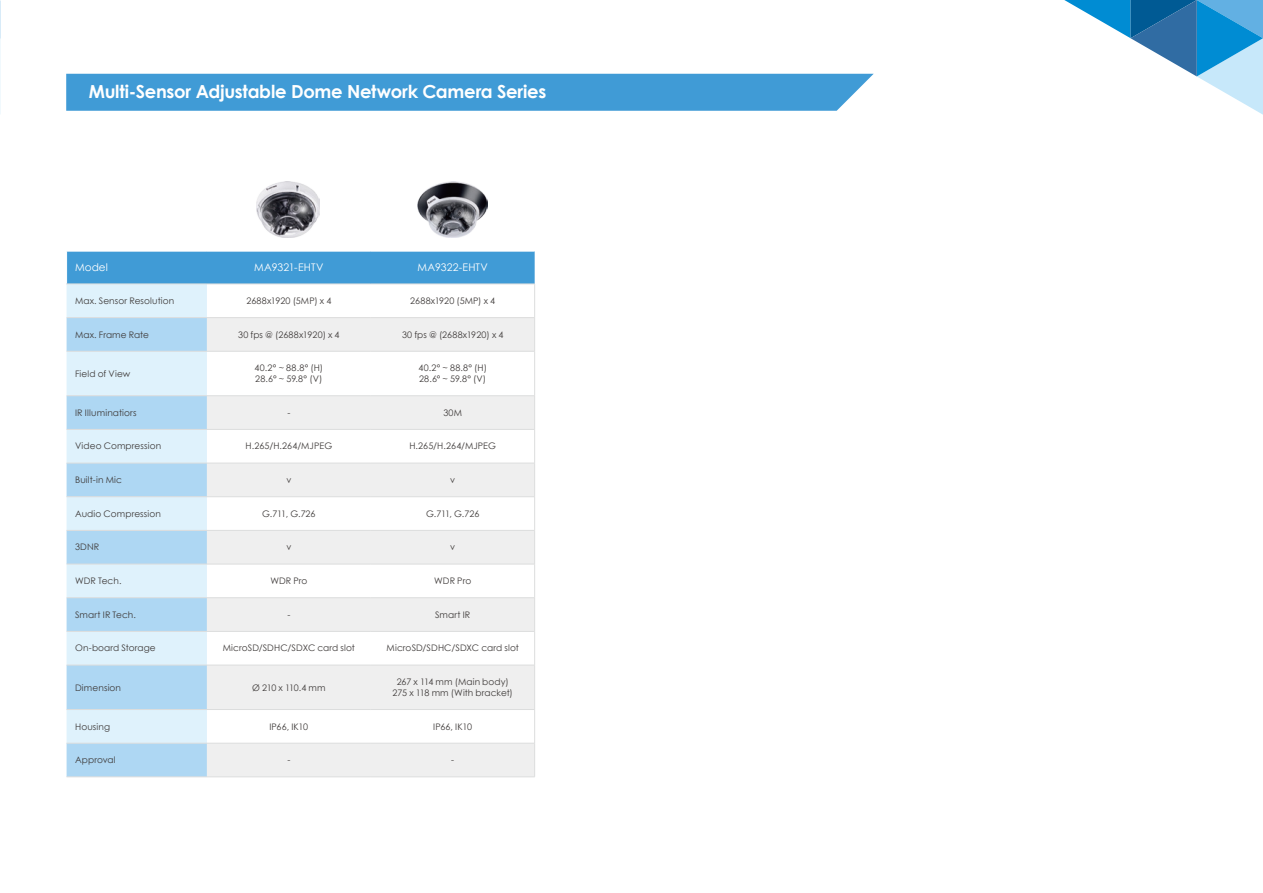
<style>
.page{position:relative;width:1263px;height:893px;background:#fff}
.page>*{position:absolute;margin:0;border:0;box-sizing:border-box;transform-origin:0 0}
.t1{font:700 18px "Century Gothic";letter-spacing:-.015em;color:#fff}
.t2{font:10.5px "Century Gothic";letter-spacing:.005em;color:#fff}
.t3{font:9px/10.8px "Century Gothic";letter-spacing:.01em;color:#3e3a39}
.t4{font:9px "Century Gothic";letter-spacing:-.01em;color:#3e3a39}
</style>
<div class="page">
<svg style="left:1064px;top:0;width:199px;height:115px"></svg>
<div style="left:66px;top:74px;width:808px;height:37px;background:#409bd6"></div>
<div style="left:67px;top:252px;width:468px;height:32px;background:#409bd6"></div>
<div style="left:67px;top:285px;width:140px;height:32px;background:#dff2fc"></div>
<svg style="left:67px;top:318px;width:140px;height:459px;background:#c4e3f6"></svg>
<svg style="left:207px;top:318px;width:327px;height:459px;fill:#efefef"></svg>
<hr style="left:66px;top:284px;width:141px;height:1px;background:#dcdddd">
<hr style="left:207px;top:284px;width:164px;height:1px;background:#dcdddd">
<hr style="left:371px;top:284px;width:164px;height:1px;background:#dcdddd">
<hr style="left:67px;top:317px;width:140px;height:1px;background:#dcdddd">
<hr style="left:207px;top:317px;width:164px;height:1px;background:#dcdddd">
<hr style="left:371px;top:317px;width:164px;height:1px;background:#dcdddd">
<hr style="left:67px;top:351px;width:140px;height:1px;background:#dcdddd">
<hr style="left:207px;top:351px;width:164px;height:1px;background:#dcdddd">
<hr style="left:371px;top:351px;width:164px;height:1px;background:#dcdddd">
<hr style="left:67px;top:395px;width:140px;height:1px;background:#dcdddd">
<hr style="left:207px;top:395px;width:164px;height:1px;background:#dcdddd">
<hr style="left:371px;top:395px;width:164px;height:1px;background:#dcdddd">
<hr style="left:67px;top:429px;width:140px;height:1px;background:#dcdddd">
<hr style="left:207px;top:429px;width:164px;height:1px;background:#dcdddd">
<hr style="left:371px;top:429px;width:164px;height:1px;background:#dcdddd">
<hr style="left:67px;top:463px;width:140px;height:1px;background:#dcdddd">
<hr style="left:207px;top:463px;width:164px;height:1px;background:#dcdddd">
<hr style="left:371px;top:463px;width:164px;height:1px;background:#dcdddd">
<hr style="left:67px;top:496px;width:140px;height:1px;background:#dcdddd">
<hr style="left:207px;top:496px;width:164px;height:1px;background:#dcdddd">
<hr style="left:371px;top:496px;width:164px;height:1px;background:#dcdddd">
<hr style="left:67px;top:530px;width:140px;height:1px;background:#dcdddd">
<hr style="left:207px;top:530px;width:164px;height:1px;background:#dcdddd">
<hr style="left:371px;top:530px;width:164px;height:1px;background:#dcdddd">
<hr style="left:67px;top:564px;width:140px;height:1px;background:#dcdddd">
<hr style="left:207px;top:564px;width:164px;height:1px;background:#dcdddd">
<hr style="left:371px;top:564px;width:164px;height:1px;background:#dcdddd">
<hr style="left:67px;top:597px;width:140px;height:1px;background:#dcdddd">
<hr style="left:207px;top:597px;width:164px;height:1px;background:#dcdddd">
<hr style="left:371px;top:597px;width:164px;height:1px;background:#dcdddd">
<hr style="left:67px;top:631px;width:140px;height:1px;background:#dcdddd">
<hr style="left:207px;top:631px;width:164px;height:1px;background:#dcdddd">
<hr style="left:371px;top:631px;width:164px;height:1px;background:#dcdddd">
<hr style="left:67px;top:665px;width:140px;height:1px;background:#dcdddd">
<hr style="left:207px;top:665px;width:164px;height:1px;background:#dcdddd">
<hr style="left:371px;top:665px;width:164px;height:1px;background:#dcdddd">
<hr style="left:67px;top:709px;width:140px;height:1px;background:#dcdddd">
<hr style="left:207px;top:709px;width:164px;height:1px;background:#dcdddd">
<hr style="left:371px;top:709px;width:164px;height:1px;background:#dcdddd">
<hr style="left:67px;top:743px;width:140px;height:1px;background:#dcdddd">
<hr style="left:207px;top:743px;width:164px;height:1px;background:#dcdddd">
<hr style="left:371px;top:743px;width:164px;height:1px;background:#dcdddd">
<hr style="left:67px;top:777px;width:140px;height:1px;background:#dcdddd">
<hr style="left:207px;top:777px;width:164px;height:1px;background:#dcdddd">
<hr style="left:371px;top:777px;width:164px;height:1px;background:#dcdddd">
<hr style="left:534px;top:284px;width:1px;height:33px;background:#dcdddd">
<hr style="left:534px;top:318px;width:1px;height:33px;background:#dcdddd">
<hr style="left:534px;top:351px;width:1px;height:45px;background:#dcdddd">
<hr style="left:534px;top:396px;width:1px;height:33px;background:#dcdddd">
<hr style="left:534px;top:430px;width:1px;height:33px;background:#dcdddd">
<hr style="left:534px;top:463px;width:1px;height:34px;background:#dcdddd">
<hr style="left:534px;top:497px;width:1px;height:33px;background:#dcdddd">
<hr style="left:534px;top:531px;width:1px;height:33px;background:#dcdddd">
<hr style="left:534px;top:564px;width:1px;height:34px;background:#dcdddd">
<hr style="left:534px;top:598px;width:1px;height:33px;background:#dcdddd">
<hr style="left:534px;top:631px;width:1px;height:34px;background:#dcdddd">
<hr style="left:534px;top:665px;width:1px;height:44px;background:#dcdddd">
<hr style="left:534px;top:710px;width:1px;height:33px;background:#dcdddd">
<hr style="left:534px;top:743px;width:1px;height:34px;background:#dcdddd">
<img style="left:257px;top:181px;width:62px;height:56px">
<img style="left:417px;top:181px;width:70px;height:56px">
<h1 class="t1" style="left:89px;top:78px;width:459px">Multi-Sensor Adjustable Dome Network Camera Series</h1>
<p class="t2" style="left:75px;top:260px;width:34px">Model</p>
<p class="t2" style="left:254px;top:260px;width:71px">MA9321-EHTV</p>
<p class="t2" style="left:418px;top:260px;width:72px">MA9322-EHTV</p>
<p class="t3" style="left:75px;top:295px;width:101px">Max. Sensor Resolution</p>
<p class="t3" style="left:246px;top:295px;width:86px">2688x1920 (5MP) x 4</p>
<p class="t3" style="left:410px;top:295px;width:86px">2688x1920 (5MP) x 4</p>
<p class="t3" style="left:75px;top:329px;width:76px">Max. Frame Rate</p>
<p class="t3" style="left:238px;top:329px;width:103px">30 fps @ (2688x1920) x 4</p>
<p class="t3" style="left:402px;top:329px;width:103px">30 fps @ (2688x1920) x 4</p>
<p class="t3" style="left:75px;top:368px;width:57px">Field of View</p>
<p class="t3" style="left:255px;top:363px;width:70px">40.2° ~ 88.8° (H)<br>28.6° ~ 59.8° (V)</p>
<p class="t3" style="left:418px;top:363px;width:70px">40.2° ~ 88.8° (H)<br>28.6° ~ 59.8° (V)</p>
<p class="t3" style="left:75px;top:407px;width:63px">IR Illuminatiors</p>
<p class="t3" style="left:287px;top:407px;width:4px">-</p>
<p class="t3" style="left:443px;top:407px;width:20px">30M</p>
<p class="t3" style="left:75px;top:441px;width:88px">Video Compression</p>
<p class="t3" style="left:245px;top:441px;width:88px">H.265/H.264/MJPEG</p>
<p class="t3" style="left:409px;top:441px;width:88px">H.265/H.264/MJPEG</p>
<p class="t3" style="left:75px;top:474px;width:48px">Built-in Mic</p>
<p class="t3" style="left:286px;top:474px;width:6px">v</p>
<p class="t3" style="left:450px;top:474px;width:6px">v</p>
<p class="t3" style="left:75px;top:508px;width:87px">Audio Compression</p>
<p class="t3" style="left:262px;top:508px;width:55px">G.711, G.726</p>
<p class="t3" style="left:426px;top:508px;width:55px">G.711, G.726</p>
<p class="t3" style="left:75px;top:542px;width:26px">3DNR</p>
<p class="t3" style="left:286px;top:542px;width:6px">v</p>
<p class="t3" style="left:450px;top:542px;width:6px">v</p>
<p class="t3" style="left:75px;top:575px;width:48px">WDR Tech.</p>
<p class="t3" style="left:270px;top:575px;width:39px">WDR Pro</p>
<p class="t3" style="left:434px;top:575px;width:39px">WDR Pro</p>
<p class="t3" style="left:75px;top:609px;width:62px">Smart IR Tech.</p>
<p class="t3" style="left:287px;top:609px;width:4px">-</p>
<p class="t3" style="left:435px;top:609px;width:37px">Smart IR</p>
<p class="t3" style="left:75px;top:643px;width:82px">On-board Storage</p>
<p class="t3" style="left:223px;top:643px;width:134px">MicroSD/SDHC/SDXC card slot</p>
<p class="t3" style="left:387px;top:643px;width:134px">MicroSD/SDHC/SDXC card slot</p>
<p class="t3" style="left:75px;top:682px;width:48px">Dimension</p>
<p class="t3" style="left:252px;top:682px;width:75px">Ø 210 x 110.4 mm</p>
<p class="t3" style="left:392px;top:676px;width:122px;text-align:center">267 x 114 mm (Main body)<br>275 x 118 mm (With bracket)</p>
<p class="t3" style="left:75px;top:721px;width:37px">Housing</p>
<p class="t4" style="left:269px;top:720px;width:40px">IP66, IK10</p>
<p class="t4" style="left:433px;top:720px;width:40px">IP66, IK10</p>
<p class="t3" style="left:75px;top:754px;width:42px">Approval</p>
<p class="t3" style="left:287px;top:754px;width:4px">-</p>
<p class="t3" style="left:451px;top:754px;width:4px">-</p>
</div>
